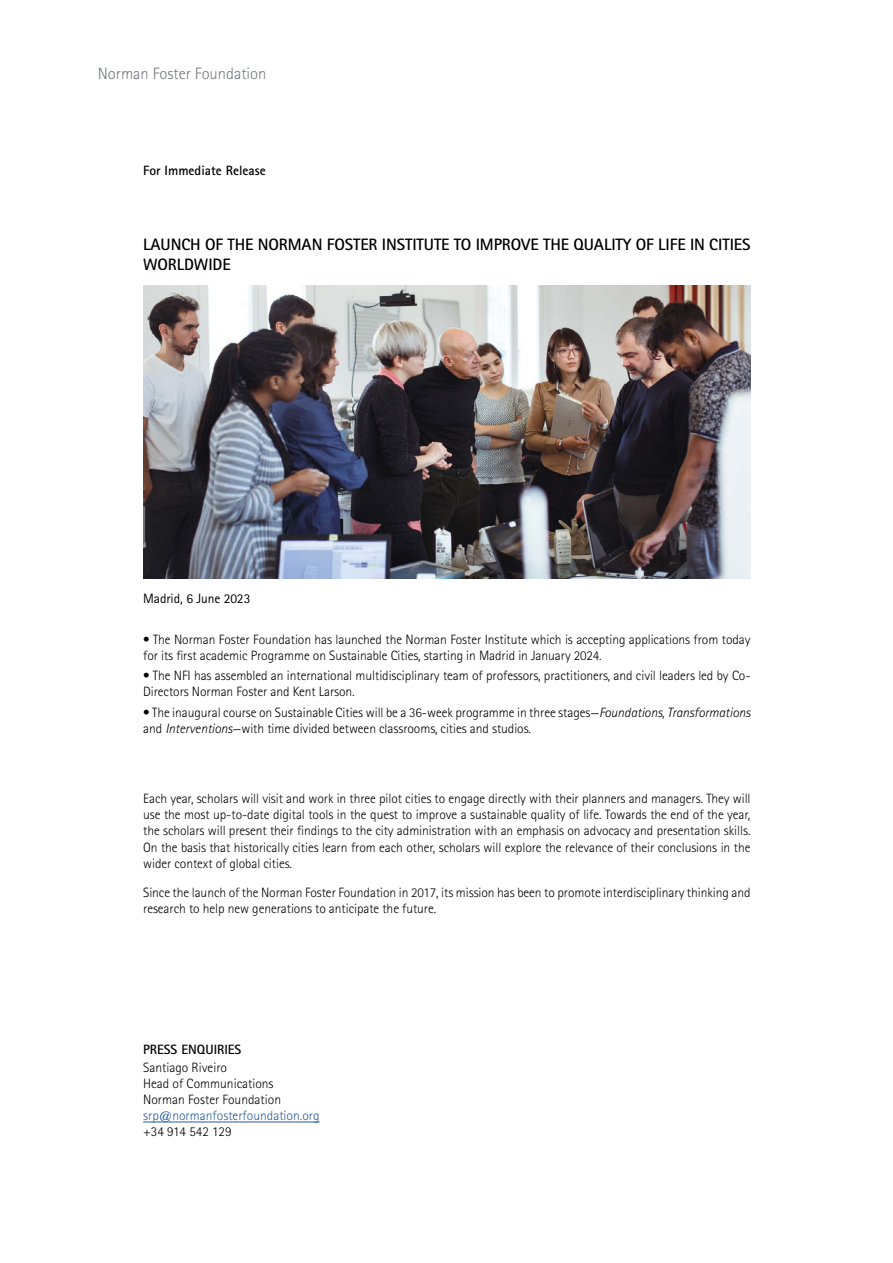
<style>
.page{position:relative;width:893px;height:1263px;background:#fff}
.page>*{position:absolute;margin:0;border:0;box-sizing:border-box;transform-origin:0 0}
.t1{font:700 16.5px/19.8px "Rotis Sans Serif Std";letter-spacing:-.005em;color:#000}
.t2{font:300 16.5px "Rotis Sans Serif Std";color:#74777b}
.t3{font:300 13.5px/16.2px "Rotis Sans Serif Std";letter-spacing:-.005em;color:#020203;text-align:justify}
.t4{font:300 13.5px/16.2px "Rotis Sans Serif Std";letter-spacing:-.005em;color:#000}
.t5{font:700 13.5px "Rotis Sans Serif Std";color:#000}
.t6{font:300 13.5px "Rotis Sans Serif Std";color:#275b9b}
.t7{font:13.5px "Rotis Sans Serif Std";letter-spacing:-.005em;color:#000}
.s1{color:#020203}
.s2{font-style:italic}
</style>
<div class="page">
<hr style="left:143px;top:1121px;width:177px;height:1px;background:#275b9b">
<img style="left:143px;top:285px;width:607px;height:293px">
<p class="t2" style="left:98px;top:64px;width:170px">Norman Foster Foundation</p>
<p class="t5" style="left:143px;top:162px;width:124px">For Immediate Release</p>
<p class="t1" style="left:143px;top:235px;width:609px">LAUNCH OF THE NORMAN FOSTER INSTITUTE TO IMPROVE THE QUALITY OF LIFE IN CITIES<br>WORLDWIDE</p>
<p class="t7" style="left:143px;top:590px;width:109px"><span class="s1">Madr</span>id, 6 June 2023</p>
<p class="t4" style="left:143px;top:631px;width:609px">• The Norman Foster Foundation has launched the Norman Foster Institute which is accepting applications from today for its first academic Programme on Sustainable Cities, starting in Madrid in January 2024.</p>
<p class="t4" style="left:143px;top:668px;width:609px">• The NFI has assembled an international multidisciplinary team of professors, practitioners, and civil leaders led by Co-<br>Directors Norman Foster and Kent Larson.</p>
<p class="t4" style="left:143px;top:704px;width:609px">• The inaugural course on Sustainable Cities will be a 36-week programme in three stages—<span class="s2">Foundations</span>, <span class="s2">Transformations </span>and <span class="s2">Interventions</span>—with time divided between classrooms, cities and studios.</p>
<p class="t3" style="left:143px;top:790px;width:609px">Each year, scholars will visit and work in three pilot cities to engage directly with their planners and managers. They will use the most up-to-date digital tools in the quest to improve a sustainable quality of life. Towards the end of the year, the scholars will present their findings to the city administration with an emphasis on advocacy and presentation skills.<br>On the basis that historically cities learn from each other, scholars will explore the relevance of their conclusions in the wider context of global cities.</p>
<p class="t3" style="left:143px;top:884px;width:609px">Since the launch of the Norman Foster Foundation in 2017, its mission has been to promote interdisciplinary thinking and research to help new generations to anticipate the future.</p>
<p class="t5" style="left:143px;top:1040px;width:100px">PRESS ENQUIRIES</p>
<p class="t4" style="left:143px;top:1059px;width:139px">Santiago Riveiro<br>Head of Communications<br>Norman Foster Foundation</p>
<p class="t6" style="left:143px;top:1108px;width:178px">srp@normanfosterfoundation.org</p>
<p class="t4" style="left:143px;top:1124px;width:90px">+34 914 542 129</p>
</div>
